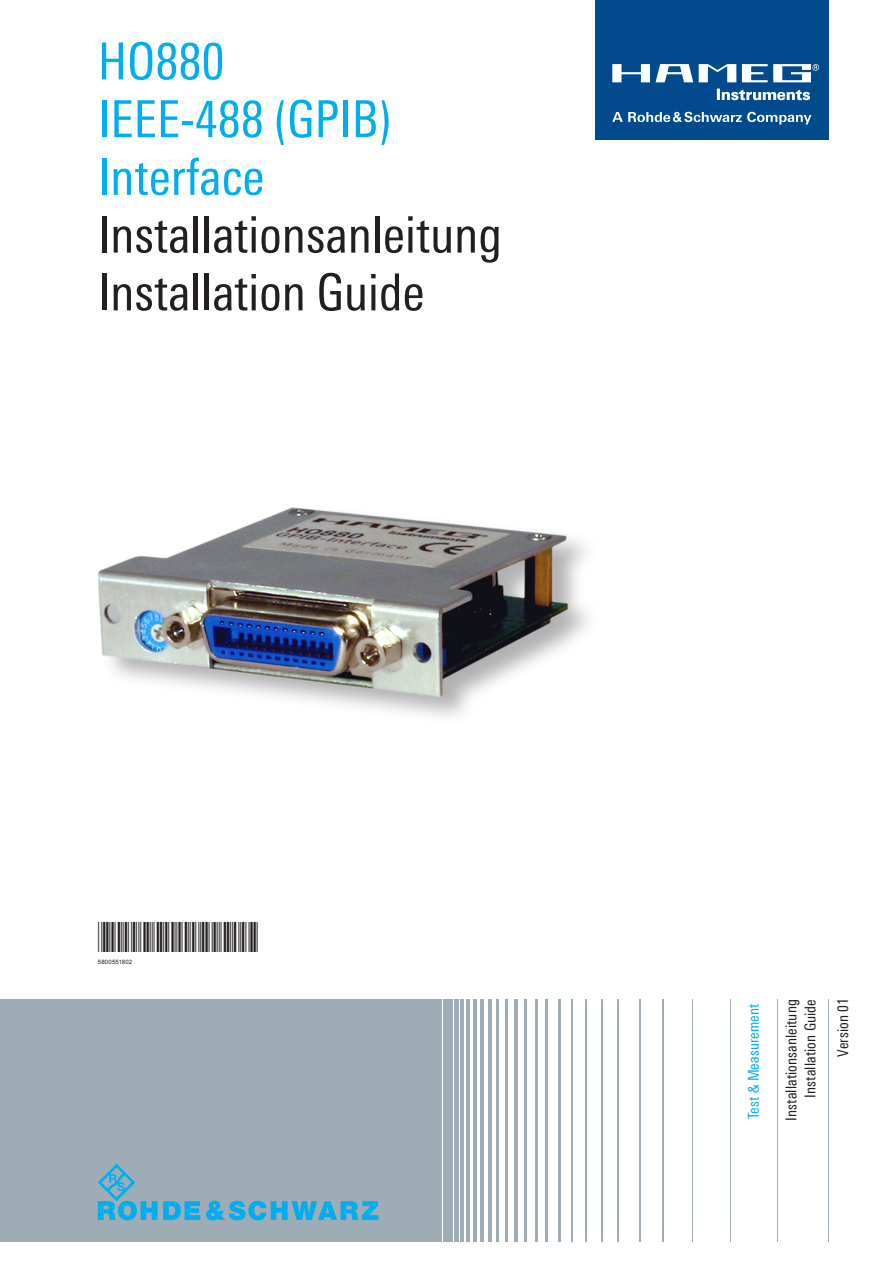
<style>
.page{position:relative;width:893px;height:1263px;background:#fff}
.page>*{position:absolute;margin:0;border:0;box-sizing:border-box;transform-origin:0 0}
.t1{font:51px/57.8px "Linotype Univers 420 Cn";color:#231f20}
.t2{font:51px/57.8px "Linotype Univers 420 Cn";color:#00aeef}
.t3{font:15px/19.2px "Linotype Univers 420 Cn";letter-spacing:.005em;color:#231f20;text-align:right}
.t4{font:15px "Linotype Univers 420 Cn";letter-spacing:.005em;color:#00aeef}
.t5{font:6px "Arial";letter-spacing:.03em;color:#231f20}
</style>
<div class="page">
<img style="left:98px;top:507px;width:490px;height:210px">
<div style="left:595px;top:0;width:234px;height:140px;background:#004a8d"></div>
<svg style="left:612px;top:64px;width:207px;height:36px"></svg>
<svg style="left:612px;top:112px;width:199px;height:13px"></svg>
<div style="left:432px;top:999px;width:10px;height:243px;background:#9dacb5"></div>
<hr style="left:443px;top:999px;width:4px;height:243px;background:#9dacb5">
<div style="left:448px;top:999px;width:5px;height:243px;background:#9dacb5"></div>
<div style="left:454px;top:999px;width:5px;height:243px;background:#9dacb5"></div>
<hr style="left:461px;top:999px;width:3px;height:243px;background:#9dacb5">
<hr style="left:467px;top:999px;width:3px;height:243px;background:#9dacb5">
<hr style="left:473px;top:999px;width:3px;height:243px;background:#9dacb5">
<hr style="left:480px;top:999px;width:3px;height:243px;background:#9dacb5">
<hr style="left:488px;top:999px;width:3px;height:243px;background:#9dacb5">
<hr style="left:497px;top:999px;width:2px;height:243px;background:#9dacb5">
<hr style="left:505px;top:999px;width:3px;height:243px;background:#9dacb5">
<hr style="left:514px;top:999px;width:4px;height:243px;background:#9dacb5">
<hr style="left:524px;top:999px;width:3px;height:243px;background:#9dacb5">
<hr style="left:535px;top:999px;width:3px;height:243px;background:#9dacb5">
<hr style="left:546px;top:999px;width:2px;height:243px;background:#9dacb5">
<hr style="left:558px;top:999px;width:2px;height:243px;background:#9dacb5">
<hr style="left:571px;top:999px;width:2px;height:243px;background:#9dacb5">
<hr style="left:585px;top:999px;width:2px;height:243px;background:#9dacb5">
<hr style="left:601px;top:999px;width:2px;height:243px;background:#9dacb5">
<hr style="left:618px;top:999px;width:1px;height:243px;background:#9dacb5">
<hr style="left:639px;top:999px;width:1px;height:243px;background:#9dacb5">
<hr style="left:662px;top:999px;width:2px;height:243px;background:#9dacb5">
<hr style="left:692px;top:999px;width:1px;height:243px;background:#9dacb5">
<hr style="left:730px;top:999px;width:1px;height:243px;background:#9dacb5">
<hr style="left:777px;top:999px;width:1px;height:243px;background:#9dacb5">
<hr style="left:828px;top:999px;width:1px;height:243px;background:#9dacb5">
<div style="left:0;top:999px;width:431px;height:243px;background:#9dacb5"></div>
<svg style="left:98px;top:1164px;width:102px;height:56px"></svg>
<svg style="left:206px;top:1200px;width:172px;height:20px"></svg>
<h1 class="t2" style="left:98px;top:32px;width:295px">HO880<br>IEEE-488 (GPIB)<br>Interface</h1>
<h1 class="t1" style="left:98px;top:205px;width:406px">Installationsanleitung<br>Installation Guide</h1>
<p class="t5" style="left:98px;top:958px;width:36px">5800551802</p>
<p class="t4" style="left:745px;top:1119px;width:117px;rotate:-90deg">Test &amp; Measurement</p>
<p class="t3" style="left:781px;top:1121px;width:123px;rotate:-90deg">Installationsanleitung<br>Installation Guide</p>
<p class="t3" style="left:833px;top:1057px;width:60px;rotate:-90deg">Version 01</p>
</div>
